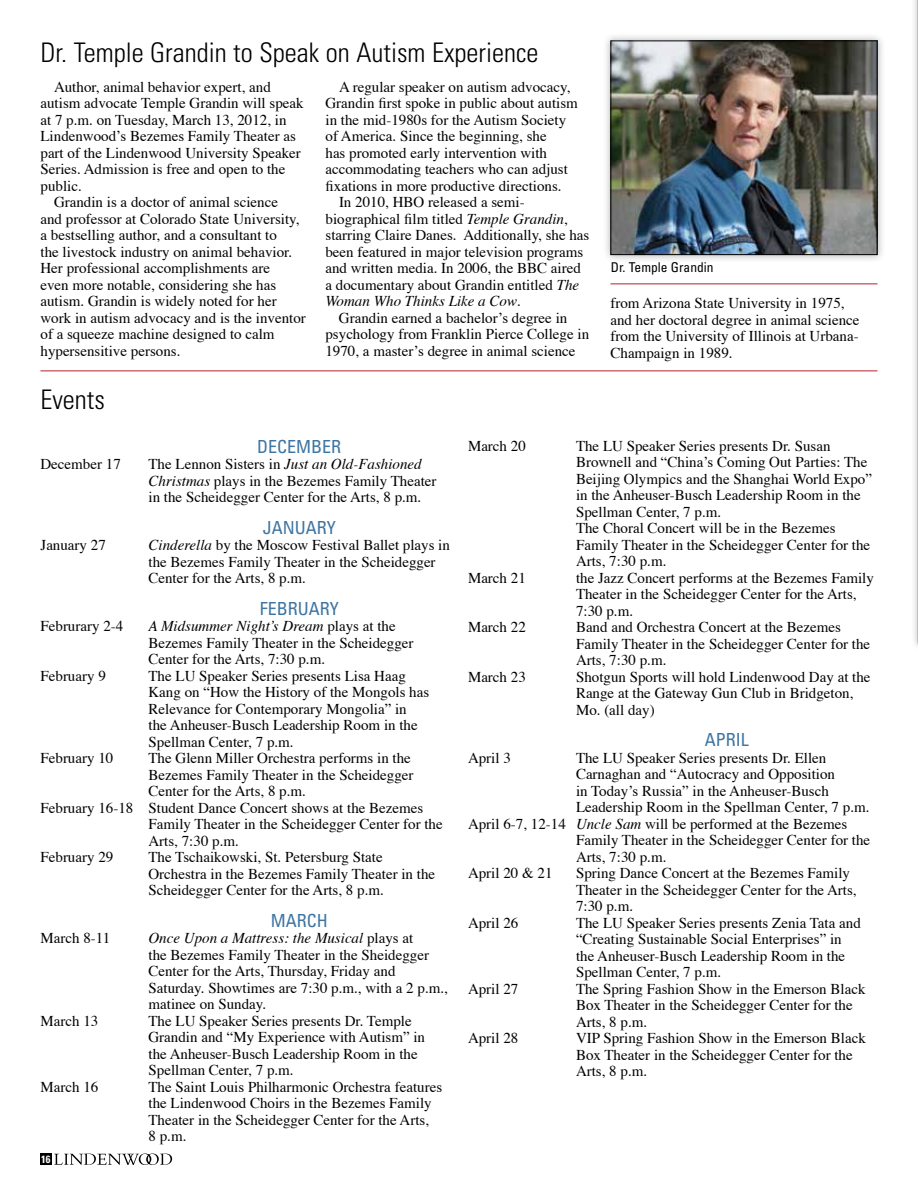
<style>
.page{position:relative;width:918px;height:1188px;background:#fff}
.page>*{position:absolute;margin:0;border:0;box-sizing:border-box;transform-origin:0 0}
.t1{font:300 condensed 27px "Univers";color:#000}
.t2{font:condensed 18px "Univers LT Std";color:#3f75a2}
.t3{font:15px/16.5px "Times";color:#000}
.t4{font:italic 15px "Times";color:#000}
.t5{font:condensed 13.5px "Univers LT Std";color:#000}
.t6{font:700 condensed 10.5px "Univers";color:#fff}
.s1{font-style:italic}
.s2{font-style:normal}
</style>
<div class="page">
<svg style="left:54px;top:1154px;width:118px;height:11px"></svg>
<div style="left:40px;top:1154px;width:12px;height:11px;background:#000"></div>
<div style="left:910px;top:0;width:8px;height:652px;background:#000;opacity:.3"></div>
<svg style="left:917px;top:0;width:1px;height:644px"></svg>
<div style="left:602px;top:32px;width:284px;height:232px;background:#000;opacity:.3"></div>
<img style="left:612px;top:42px;width:264px;height:211px">
<div style="left:610px;top:40px;width:268px;height:215px;border:1px solid #000"></div>
<hr style="left:40px;top:370px;width:838px;height:1px;background:#b42428">
<hr style="left:610px;top:284px;width:268px;height:1px;background:#b42428">
<h1 class="t1" style="left:40px;top:36px;width:500px">Dr. Temple Grandin to Speak on Autism Experience</h1>
<p class="t3" style="left:54px;top:77px;width:218px">Author, animal behavior expert, and</p>
<p class="t3" style="left:40px;top:93px;width:265px">autism advocate Temple Grandin will speak</p>
<p class="t3" style="left:40px;top:110px;width:248px">at 7 p.m. on Tuesday, March 13, 2012, in</p>
<p class="t3" style="left:40px;top:126px;width:257px">Lindenwood’s Bezemes Family Theater as</p>
<p class="t3" style="left:40px;top:143px;width:262px">part of the Lindenwood University Speaker</p>
<p class="t3" style="left:40px;top:159px;width:246px">Series. Admission is free and open to the</p>
<p class="t3" style="left:40px;top:176px;width:43px">public.</p>
<p class="t3" style="left:54px;top:192px;width:226px">Grandin is a doctor of animal science</p>
<p class="t3" style="left:40px;top:209px;width:260px">and professor at Colorado State University,</p>
<p class="t3" style="left:40px;top:225px;width:238px">a bestselling author, and a consultant to</p>
<p class="t3" style="left:40px;top:242px;width:253px">the livestock industry on animal behavior.</p>
<p class="t3" style="left:40px;top:258px;width:231px">Her professional accomplishments are</p>
<p class="t3" style="left:40px;top:275px;width:237px">even more notable, considering she has</p>
<p class="t3" style="left:40px;top:291px;width:238px">autism. Grandin is widely noted for her</p>
<p class="t3" style="left:40px;top:308px;width:267px">work in autism advocacy and is the inventor</p>
<p class="t3" style="left:40px;top:324px;width:236px">of a squeeze machine designed to calm</p>
<p class="t3" style="left:40px;top:341px;width:141px">hypersensitive persons.</p>
<h1 class="t1" style="left:40px;top:383px;width:66px">Events</h1>
<p class="t3" style="left:339px;top:77px;width:233px">A regular speaker on autism advocacy,</p>
<p class="t3" style="left:326px;top:93px;width:254px">Grandin first spoke in public about autism</p>
<p class="t3" style="left:326px;top:110px;width:242px">in the mid-1980s for the Autism Society</p>
<p class="t3" style="left:326px;top:126px;width:223px">of America. Since the beginning, she</p>
<p class="t3" style="left:326px;top:143px;width:223px">has promoted early intervention with</p>
<p class="t3" style="left:326px;top:159px;width:244px">accommodating teachers who can adjust</p>
<p class="t3" style="left:326px;top:176px;width:238px">fixations in more productive directions.</p>
<p class="t3" style="left:339px;top:192px;width:187px">In 2010, HBO released a semi-</p>
<p class="t3" style="left:326px;top:209px;width:244px">biographical film titled <span class="s1">Temple Grandin</span>,</p>
<p class="t3" style="left:325px;top:225px;width:265px">starring Claire Danes. Additionally, she has</p>
<p class="t3" style="left:325px;top:242px;width:259px">been featured in major television programs</p>
<p class="t3" style="left:325px;top:258px;width:257px">and written media. In 2006, the BBC aired</p>
<p class="t3" style="left:325px;top:275px;width:255px">a documentary about Grandin entitled <span class="s1">The</span></p>
<p class="t4" style="left:325px;top:287px;width:197px">Woman Who Thinks Like a Cow<span class="s2">.</span></p>
<p class="t3" style="left:339px;top:308px;width:230px">Grandin earned a bachelor’s degree in</p>
<p class="t3" style="left:325px;top:324px;width:265px">psychology from Franklin Pierce College in</p>
<p class="t3" style="left:325px;top:341px;width:252px">1970, a master’s degree in animal science</p>
<p class="t5" style="left:611px;top:259px;width:104px">Dr. Temple Grandin</p>
<p class="t3" style="left:610px;top:294px;width:251px">from Arizona State University in 1975, and her doctoral degree in animal science from the University of Illinois at Urbana-Champaign in 1989.</p>
<p class="t2" style="left:257px;top:435px;width:86px">DECEMBER</p>
<p class="t3" style="left:40px;top:454px;width:82px">December 17</p>
<p class="t3" style="left:148px;top:454px;width:290px">The Lennon Sisters in <span class="s1">Just an Old-Fashioned<br>Christmas</span> plays in the Bezemes Family Theater in the Scheidegger Center for the Arts, 8 p.m.</p>
<p class="t2" style="left:263px;top:516px;width:75px">JANUARY</p>
<p class="t3" style="left:40px;top:535px;width:67px">January 27</p>
<p class="t3" style="left:148px;top:535px;width:303px"><span class="s1">Cinderella</span> by the Moscow Festival Ballet plays in the Bezemes Family Theater in the Scheidegger<br>Center for the Arts, 8 p.m.</p>
<p class="t2" style="left:260px;top:597px;width:81px">FEBRUARY</p>
<p class="t3" style="left:40px;top:616px;width:84px">Februrary 2-4</p>
<p class="t3" style="left:148px;top:616px;width:267px"><span class="s1">A Midsummer Night’s Dream</span> plays at the<br>Bezemes Family Theater in the Scheidegger<br>Center for the Arts, 7:30 p.m.</p>
<p class="t3" style="left:40px;top:666px;width:67px">February 9</p>
<p class="t3" style="left:148px;top:666px;width:282px">The LU Speaker Series presents Lisa Haag Kang on “How the History of the Mongols has Relevance for Contemporary Mongolia” in<br>the Anheuser-Busch Leadership Room in the Spellman Center, 7 p.m.</p>
<p class="t3" style="left:40px;top:748px;width:74px">February 10</p>
<p class="t3" style="left:148px;top:748px;width:264px">The Glenn Miller Orchestra performs in the</p>
<p class="t3" style="left:148px;top:765px;width:267px">Bezemes Family Theater in the Scheidegger</p>
<p class="t3" style="left:148px;top:781px;width:159px">Center for the Arts, 8 p.m.</p>
<p class="t3" style="left:40px;top:798px;width:384px">February 16-18 Student Dance Concert shows at the Bezemes</p>
<p class="t3" style="left:148px;top:814px;width:296px">Family Theater in the Scheidegger Center for the</p>
<p class="t3" style="left:148px;top:831px;width:92px">Arts, 7:30 p.m.</p>
<p class="t3" style="left:40px;top:847px;width:74px">February 29</p>
<p class="t3" style="left:148px;top:847px;width:288px">The Tschaikowski, St. Petersburg State<br>Orchestra in the Bezemes Family Theater in the<br>Scheidegger Center for the Arts, 8 p.m.</p>
<p class="t2" style="left:271px;top:909px;width:59px">MARCH</p>
<p class="t3" style="left:40px;top:928px;width:71px">March 8-11</p>
<p class="t3" style="left:148px;top:928px;width:301px"><span class="s1">Once Upon a Mattress: the Musical</span> plays at<br>the Bezemes Family Theater in the Sheidegger Center for the Arts, Thursday, Friday and Saturday. Showtimes are 7:30 p.m., with a 2 p.m., matinee on Sunday.</p>
<p class="t3" style="left:40px;top:1011px;width:59px">March 13</p>
<p class="t3" style="left:148px;top:1011px;width:278px">The LU Speaker Series presents Dr. Temple Grandin and “My Experience with Autism” in the Anheuser-Busch Leadership Room in the Spellman Center, 7 p.m.</p>
<p class="t3" style="left:40px;top:1077px;width:59px">March 16</p>
<p class="t3" style="left:148px;top:1077px;width:295px">The Saint Louis Philharmonic Orchestra features the Lindenwood Choirs in the Bezemes Family Theater in the Scheidegger Center for the Arts,<br>8 p.m.</p>
<p class="t6" style="left:41px;top:1153px;width:11px">16</p>
<p class="t3" style="left:468px;top:436px;width:59px">March 20</p>
<p class="t3" style="left:576px;top:436px;width:297px">The LU Speaker Series presents Dr. Susan Brownell and “China’s Coming Out Parties: The Beijing Olympics and the Shanghai World Expo” in the Anheuser-Busch Leadership Room in the Spellman Center, 7 p.m.<br>The Choral Concert will be in the Bezemes Family Theater in the Scheidegger Center for the Arts, 7:30 p.m.</p>
<p class="t3" style="left:468px;top:568px;width:59px">March 21</p>
<p class="t3" style="left:576px;top:568px;width:299px">the Jazz Concert performs at the Bezemes Family<br>Theater in the Scheidegger Center for the Arts,<br>7:30 p.m.</p>
<p class="t3" style="left:468px;top:618px;width:59px">March 22</p>
<p class="t3" style="left:576px;top:618px;width:296px">Band and Orchestra Concert at the Bezemes<br>Family Theater in the Scheidegger Center for the<br>Arts, 7:30 p.m.</p>
<p class="t3" style="left:468px;top:667px;width:59px">March 23</p>
<p class="t3" style="left:576px;top:667px;width:296px">Shotgun Sports will hold Lindenwood Day at the<br>Range at the Gateway Gun Club in Bridgeton,<br>Mo. (all day)</p>
<p class="t2" style="left:705px;top:728px;width:46px">APRIL</p>
<p class="t3" style="left:468px;top:748px;width:44px">April 3</p>
<p class="t3" style="left:576px;top:748px;width:252px">The LU Speaker Series presents Dr. Ellen</p>
<p class="t3" style="left:576px;top:765px;width:261px">Carnaghan and “Autocracy and Opposition</p>
<p class="t3" style="left:576px;top:781px;width:254px">in Today’s Russia” in the Anheuser-Busch</p>
<p class="t3" style="left:576px;top:798px;width:295px">Leadership Room in the Spellman Center, 7 p.m.</p>
<p class="t3" style="left:468px;top:814px;width:381px">April 6-7, 12-14 <span class="s1">Uncle Sam</span> will be performed at the Bezemes</p>
<p class="t3" style="left:576px;top:831px;width:296px">Family Theater in the Scheidegger Center for the</p>
<p class="t3" style="left:576px;top:847px;width:92px">Arts, 7:30 p.m.</p>
<p class="t3" style="left:468px;top:864px;width:86px">April 20 &amp; 21</p>
<p class="t3" style="left:576px;top:864px;width:282px">Spring Dance Concert at the Bezemes Family<br>Theater in the Scheidegger Center for the Arts,<br>7:30 p.m.</p>
<p class="t3" style="left:468px;top:913px;width:52px">April 26</p>
<p class="t3" style="left:576px;top:913px;width:286px">The LU Speaker Series presents Zenia Tata and “Creating Sustainable Social Enterprises” in the Anheuser-Busch Leadership Room in the Spellman Center, 7 p.m.</p>
<p class="t3" style="left:468px;top:979px;width:52px">April 27</p>
<p class="t3" style="left:576px;top:979px;width:291px">The Spring Fashion Show in the Emerson Black<br>Box Theater in the Scheidegger Center for the<br>Arts, 8 p.m.</p>
<p class="t3" style="left:468px;top:1029px;width:52px">April 28</p>
<p class="t3" style="left:576px;top:1029px;width:291px">VIP Spring Fashion Show in the Emerson Black<br>Box Theater in the Scheidegger Center for the<br>Arts, 8 p.m.</p>
</div>
